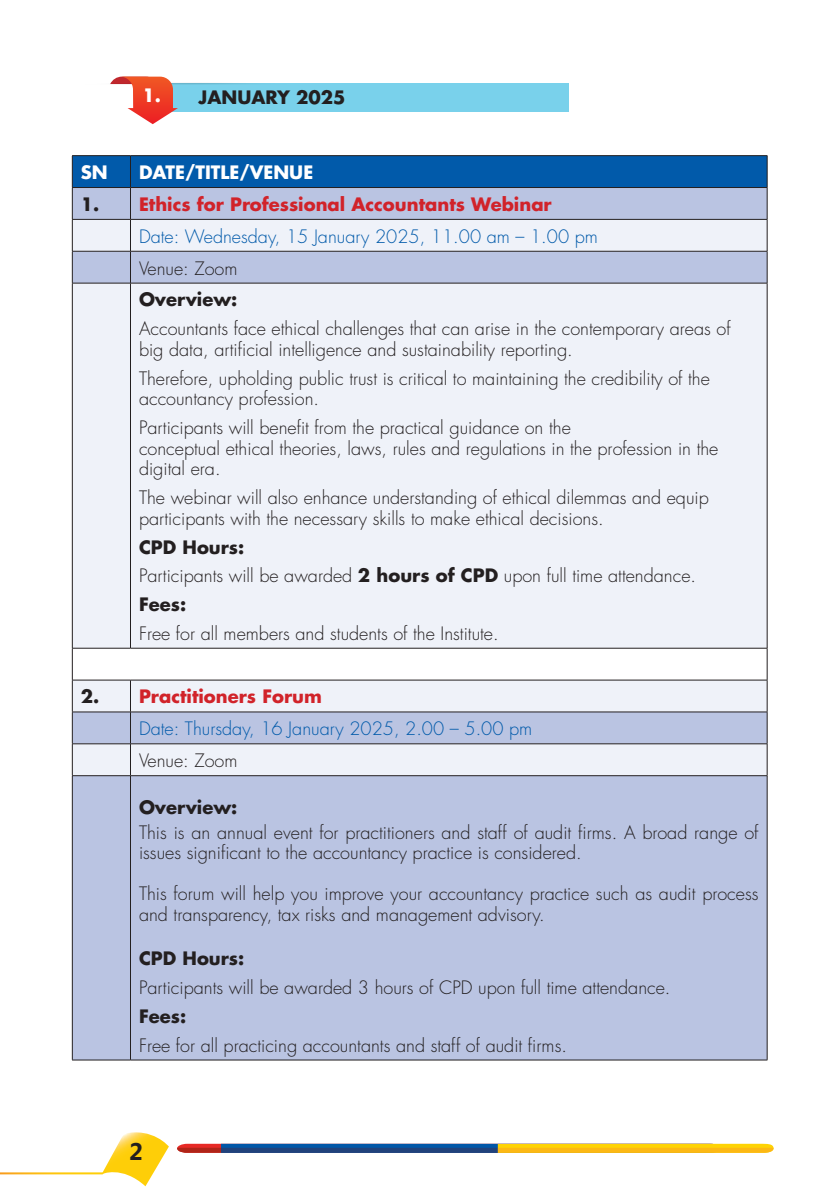
<style>
.page{position:relative;width:840px;height:1191px;background:#fff}
.page>*{position:absolute;margin:0;border:0;box-sizing:border-box;transform-origin:0 0}
.t1{font:700 24px "Myanmar Text";color:#231f20}
.t2{font:300 18px/20.6px "Futura Std";color:#231f20}
.t3{font:300 18px "Futura Std";color:#015aaa}
.t4{font:700 18px "Futura Std";color:#231f20}
.t5{font:700 18px "Futura Std";color:#d1232a}
.t6{font:700 18px "Futura Std";color:#fff}
.s1{font-weight:700}
</style>
<div class="page">
<svg style="left:177px;top:1143px;width:596px;height:9px;background:#938858"></svg>
<svg style="left:102px;top:1132px;width:67px;height:54px"></svg>
<div style="left:73px;top:156px;width:693px;height:31px;background:#015aaa"></div>
<div style="left:73px;top:188px;width:693px;height:871px;background:#bac4e2"></div>
<svg style="left:73px;top:220px;width:693px;height:555px;fill:#eff2f9"></svg>
<div style="left:72px;top:648px;width:694px;height:32px;background:#fff"></div>
<hr style="left:72px;top:155px;width:58px;height:1px;background:#231f20">
<hr style="left:72px;top:156px;width:1px;height:31px;background:#231f20">
<hr style="left:130px;top:155px;width:637px;height:1px;background:#231f20">
<hr style="left:130px;top:156px;width:1px;height:31px;background:#231f20">
<hr style="left:766px;top:156px;width:1px;height:31px;background:#231f20">
<hr style="left:72px;top:187px;width:58px;height:1px;background:#231f20">
<hr style="left:72px;top:188px;width:1px;height:31px;background:#231f20">
<hr style="left:130px;top:187px;width:637px;height:1px;background:#231f20">
<hr style="left:130px;top:188px;width:1px;height:31px;background:#231f20">
<hr style="left:766px;top:188px;width:1px;height:31px;background:#231f20">
<hr style="left:72px;top:219px;width:58px;height:1px;background:#231f20">
<hr style="left:72px;top:220px;width:1px;height:31px;background:#231f20">
<hr style="left:130px;top:219px;width:637px;height:1px;background:#231f20">
<hr style="left:130px;top:220px;width:1px;height:31px;background:#231f20">
<hr style="left:766px;top:220px;width:1px;height:31px;background:#231f20">
<hr style="left:72px;top:251px;width:58px;height:1px;background:#231f20">
<hr style="left:72px;top:251px;width:1px;height:32px;background:#231f20">
<hr style="left:130px;top:251px;width:637px;height:1px;background:#231f20">
<hr style="left:130px;top:251px;width:1px;height:32px;background:#231f20">
<hr style="left:766px;top:251px;width:1px;height:32px;background:#231f20">
<hr style="left:72px;top:283px;width:58px;height:1px;background:#231f20">
<hr style="left:72px;top:283px;width:1px;height:365px;background:#231f20">
<hr style="left:72px;top:648px;width:58px;height:1px;background:#231f20">
<hr style="left:72px;top:648px;width:1px;height:32px;background:#231f20">
<hr style="left:766px;top:648px;width:1px;height:32px;background:#231f20">
<hr style="left:72px;top:679px;width:58px;height:1px;background:#231f20">
<hr style="left:72px;top:680px;width:1px;height:31px;background:#231f20">
<hr style="left:130px;top:679px;width:637px;height:1px;background:#231f20">
<hr style="left:130px;top:680px;width:1px;height:31px;background:#231f20">
<hr style="left:766px;top:680px;width:1px;height:31px;background:#231f20">
<hr style="left:72px;top:711px;width:58px;height:1px;background:#231f20">
<hr style="left:72px;top:712px;width:1px;height:31px;background:#231f20">
<hr style="left:130px;top:711px;width:637px;height:1px;background:#231f20">
<hr style="left:130px;top:712px;width:1px;height:31px;background:#231f20">
<hr style="left:766px;top:712px;width:1px;height:31px;background:#231f20">
<hr style="left:72px;top:743px;width:58px;height:1px;background:#231f20">
<hr style="left:72px;top:744px;width:1px;height:31px;background:#231f20">
<hr style="left:130px;top:743px;width:637px;height:1px;background:#231f20">
<hr style="left:130px;top:744px;width:1px;height:31px;background:#231f20">
<hr style="left:766px;top:744px;width:1px;height:31px;background:#231f20">
<hr style="left:72px;top:775px;width:58px;height:1px;background:#231f20">
<hr style="left:72px;top:776px;width:1px;height:283px;background:#231f20">
<hr style="left:72px;top:1059px;width:58px;height:1px;background:#231f20">
<hr style="left:130px;top:776px;width:1px;height:283px;background:#231f20">
<hr style="left:130px;top:775px;width:637px;height:1px;background:#231f20">
<hr style="left:766px;top:776px;width:1px;height:283px;background:#231f20">
<hr style="left:130px;top:1059px;width:637px;height:1px;background:#231f20">
<hr style="left:130px;top:283px;width:1px;height:365px;background:#231f20">
<hr style="left:130px;top:283px;width:637px;height:1px;background:#231f20">
<hr style="left:766px;top:283px;width:1px;height:365px;background:#231f20">
<hr style="left:130px;top:648px;width:637px;height:1px;background:#231f20">
<div style="left:166px;top:83px;width:402px;height:29px;background:#79d1eb"></div>
<svg style="left:110px;top:77px;width:136px;height:47px"></svg>
<p class="t6" style="left:142px;top:83px;width:20px">1.</p>
<p class="t4" style="left:198px;top:85px;width:148px">JANUARY 2025</p>
<p class="t6" style="left:81px;top:160px;width:28px">SN</p>
<p class="t6" style="left:139px;top:160px;width:176px">DATE/TITLE/VENUE</p>
<p class="t4" style="left:81px;top:192px;width:20px">1.</p>
<p class="t5" style="left:139px;top:192px;width:414px">Ethics for Professional Accountants Webinar</p>
<p class="t3" style="left:139px;top:225px;width:460px">Date: Wednesday, 15 January 2025, 11.00 am – 1.00 pm</p>
<p class="t2" style="left:139px;top:258px;width:100px">Venue: Zoom</p>
<p class="t4" style="left:139px;top:288px;width:100px">Overview:</p>
<p class="t2" style="left:139px;top:319px;width:593px">Accountants face ethical challenges that can arise in the contemporary areas of big data, artificial intelligence and sustainability reporting.</p>
<p class="t2" style="left:139px;top:368px;width:572px">Therefore, upholding public trust is critical to maintaining the credibility of the accountancy profession.</p>
<p class="t2" style="left:139px;top:418px;width:580px">Participants will benefit from the practical guidance on the<br>conceptual ethical theories, laws, rules and regulations in the profession in the digital era.</p>
<p class="t2" style="left:139px;top:488px;width:571px">The webinar will also enhance understanding of ethical dilemmas and equip participants with the necessary skills to make ethical decisions.</p>
<p class="t4" style="left:139px;top:535px;width:107px">CPD Hours:</p>
<p class="t2" style="left:139px;top:566px;width:558px">Participants will be awarded <span class="s1">2 hours of CPD</span> upon full time attendance.</p>
<p class="t4" style="left:139px;top:592px;width:49px">Fees:</p>
<p class="t2" style="left:139px;top:623px;width:361px">Free for all members and students of the Institute.</p>
<p class="t4" style="left:81px;top:684px;width:20px">2.</p>
<p class="t5" style="left:139px;top:684px;width:184px">Practitioners Forum</p>
<p class="t3" style="left:139px;top:718px;width:394px">Date: Thursday, 16 January 2025, 2.00 – 5.00 pm</p>
<p class="t2" style="left:139px;top:751px;width:100px">Venue: Zoom</p>
<p class="t4" style="left:139px;top:795px;width:100px">Overview:</p>
<p class="t2" style="left:139px;top:822px;width:620px">This is an annual event for practitioners and staff of audit firms. A broad range of issues significant to the accountancy practice is considered.</p>
<p class="t2" style="left:139px;top:883px;width:620px">This forum will help you improve your accountancy practice such as audit process and transparency, tax risks and management advisory.</p>
<p class="t4" style="left:139px;top:946px;width:107px">CPD Hours:</p>
<p class="t2" style="left:139px;top:977px;width:532px">Participants will be awarded 3 hours of CPD upon full time attendance.</p>
<p class="t4" style="left:139px;top:1004px;width:49px">Fees:</p>
<p class="t2" style="left:139px;top:1035px;width:429px">Free for all practicing accountants and staff of audit firms.</p>
<h1 class="t1" style="left:129px;top:1137px;width:15px">2</h1>
</div>
